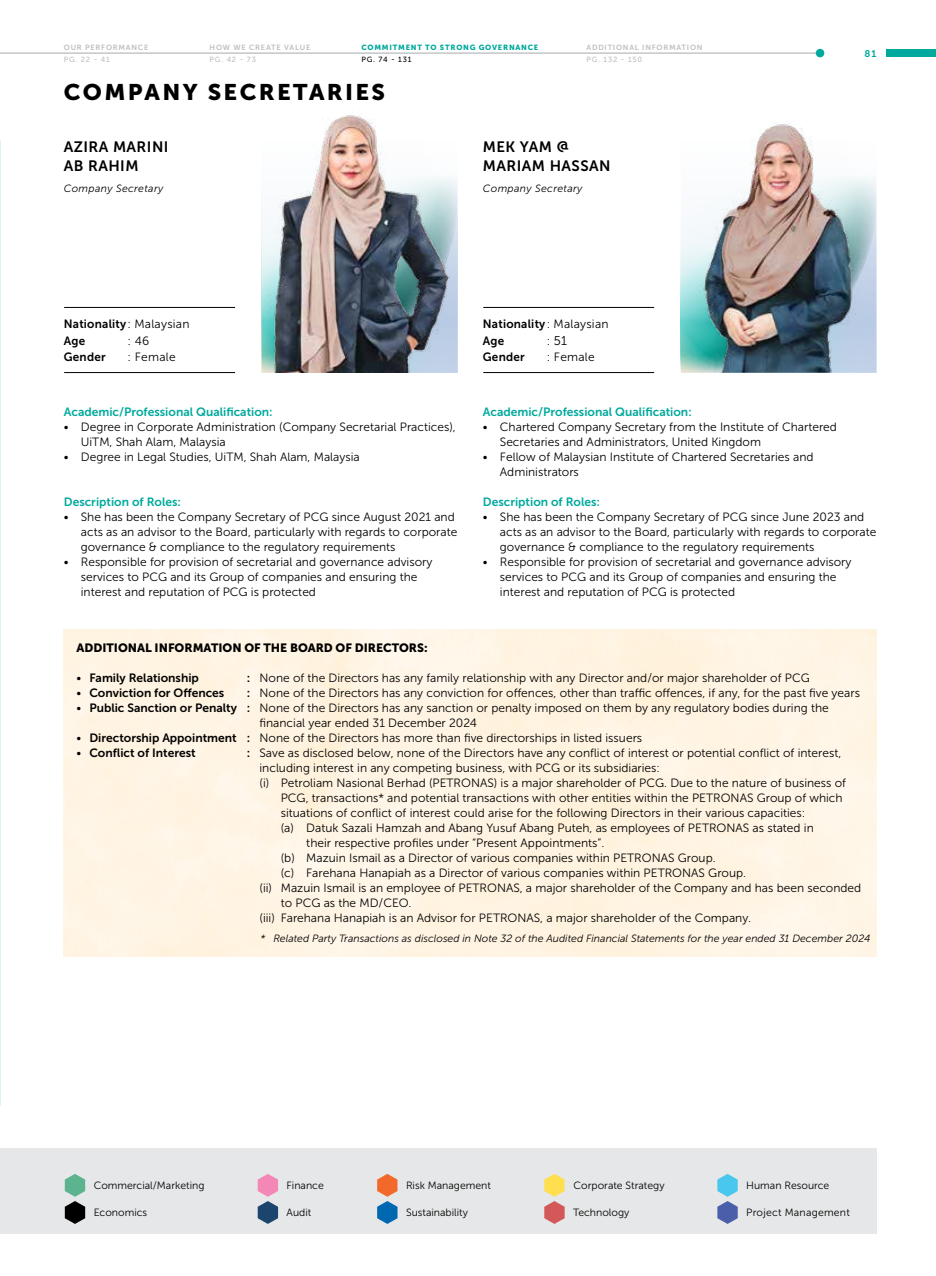
<style>
.page{position:relative;width:936px;height:1276px;background:#fff}
.page>*{position:absolute;margin:0;border:0;box-sizing:border-box;transform-origin:0 0}
.t1{font:22.5px "Museo Sans 900";letter-spacing:.1em;color:#000;scale:1.04 1}
.t2{font:15px/19.5px "Museo Sans 700";letter-spacing:.03em;color:#000}
.t3{font:12.75px "Museo Sans 300";color:#000}
.t4{font:12px/15px "Museo Sans 300";color:#000}
.t5{font:12px "Museo Sans 700";color:#00a99d}
.t6{font:12px "Museo Sans 700";color:#000}
.t7{font:12px/16.5px "Museo Sans 700";letter-spacing:.02em;color:#000}
.t8{font:12px "Museo Sans 900";color:#000}
.t9{font:10.5px "Museo Sans 300";color:#000}
.t10{font:italic 10.5px "Museo Sans 300";color:#000}
.t11{font:italic 10.5px "Museo Sans 300";letter-spacing:.03em;color:#000}
.t12{font:10.5px "Museo Sans 300";letter-spacing:.02em;color:#000}
.t13{font:9.75px "Museo Sans 700";color:#00a99d}
.t14{font:7.5px "Museo Sans 700";letter-spacing:.1em;color:#bcbec0}
.t15{font:7.5px "Museo Sans 900";letter-spacing:.1em;color:#00a99d}
.t16{font:7.5px "Museo Sans 500";letter-spacing:.1em;color:#bcbec0}
.t17{font:7.5px "Museo Sans 500";letter-spacing:.1em;color:#000}
.s1{font-family:"Museo Sans 300"}
.s2{font-size:12px}
.s3{font-family:"Museo Sans 700"}
</style>
<div class="page">
<div style="left:886px;top:49px;width:49px;height:8px;background:#00a99d"></div>
<hr style="left:0;top:53px;width:820px;height:1px;background:#a7a9ac">
<div style="left:815px;top:49px;width:9px;height:8px;background:#00a99d;border-radius:50%"></div>
<hr style="left:64px;top:307px;width:171px;height:1px;background:#000">
<hr style="left:483px;top:307px;width:171px;height:1px;background:#000">
<hr style="left:64px;top:372px;width:171px;height:1px;background:#000">
<hr style="left:483px;top:372px;width:171px;height:1px;background:#000">
<img style="left:261px;top:115px;width:196px;height:258px">
<img style="left:680px;top:123px;width:196px;height:250px">
<div style="left:0;top:1148px;width:876px;height:85px;background:#e6e7e8"></div>
<svg style="left:65px;top:1174px;width:20px;height:50px"></svg>
<svg style="left:258px;top:1174px;width:20px;height:50px"></svg>
<svg style="left:377px;top:1174px;width:20px;height:50px"></svg>
<svg style="left:544px;top:1174px;width:20px;height:50px"></svg>
<svg style="left:717px;top:1174px;width:20px;height:50px"></svg>
<p class="t14" style="left:64px;top:43px;width:86px">OUR PERFORMANCE</p>
<p class="t16" style="left:64px;top:55px;width:48px">PG. 22 - 41</p>
<p class="t14" style="left:209px;top:43px;width:102px">HOW WE CREATE VALUE</p>
<p class="t16" style="left:209px;top:55px;width:48px">PG. 42 - 73</p>
<p class="t15" style="left:361px;top:43px;width:178px">COMMITMENT TO STRONG GOVERNANCE</p>
<p class="t17" style="left:361px;top:55px;width:51px">PG. 74 - 131</p>
<p class="t14" style="left:586px;top:43px;width:117px">ADDITIONAL INFORMATION</p>
<p class="t16" style="left:586px;top:55px;width:57px">PG. 132 - 150</p>
<h1 class="t1" style="left:64px;top:79px;width:310px">COMPANY SECRETARIES</h1>
<p class="t2" style="left:64px;top:137px;width:106px">AZIRA MARINI<br>AB RAHIM</p>
<p class="t2" style="left:483px;top:137px;width:129px">MEK YAM @<br>MARIAM HASSAN</p>
<p class="t11" style="left:64px;top:182px;width:101px">Company Secretary</p>
<p class="t11" style="left:483px;top:182px;width:101px">Company Secretary</p>
<p class="t7" style="left:64px;top:315px;width:127px">Nationality<span class="s1">: Malaysian<br></span>Age</p>
<p class="t4" style="left:128px;top:333px;width:23px">: 46</p>
<p class="t7" style="left:483px;top:315px;width:127px">Nationality<span class="s1">: Malaysian<br></span>Age</p>
<p class="t3" style="left:546px;top:333px;width:22px"><span class="s2">:</span> 51</p>
<p class="t6" style="left:64px;top:350px;width:43px">Gender</p>
<p class="t4" style="left:128px;top:349px;width:50px">: Female</p>
<p class="t6" style="left:483px;top:350px;width:43px">Gender</p>
<p class="t4" style="left:546px;top:349px;width:50px">: Female</p>
<p class="t13" style="left:864px;top:48px;width:13px">81</p>
<p class="t5" style="left:64px;top:405px;width:210px">Academic/Professional Qualification:</p>
<p class="t4" style="left:81px;top:419px;width:376px;text-indent:-17px">• Degree in Corporate Administration (Company Secretarial Practices),<br>UiTM, Shah Alam, Malaysia</p>
<p class="t4" style="left:64px;top:449px;width:297px">• Degree in Legal Studies, UiTM, Shah Alam, Malaysia</p>
<p class="t5" style="left:64px;top:495px;width:119px">Description of Roles:</p>
<p class="t4" style="left:81px;top:509px;width:378px;text-indent:-17px">• She has been the Company Secretary of PCG since August 2021 and acts as an advisor to the Board, particularly with regards to corporate governance &amp; compliance to the regulatory requirements</p>
<p class="t4" style="left:81px;top:554px;width:353px;text-indent:-17px">• Responsible for provision of secretarial and governance advisory services to PCG and its Group of companies and ensuring the interest and reputation of PCG is protected</p>
<p class="t5" style="left:483px;top:405px;width:210px">Academic/Professional Qualification:</p>
<p class="t4" style="left:500px;top:419px;width:338px;text-indent:-17px">• Chartered Company Secretary from the Institute of Chartered<br>Secretaries and Administrators, United Kingdom</p>
<p class="t4" style="left:500px;top:449px;width:315px;text-indent:-17px">• Fellow of Malaysian Institute of Chartered Secretaries and<br>Administrators</p>
<p class="t5" style="left:483px;top:495px;width:119px">Description of Roles:</p>
<p class="t4" style="left:500px;top:509px;width:378px;text-indent:-17px">• She has been the Company Secretary of PCG since June 2023 and acts as an advisor to the Board, particularly with regards to corporate governance &amp; compliance to the regulatory requirements</p>
<p class="t4" style="left:500px;top:554px;width:353px;text-indent:-17px">• Responsible for provision of secretarial and governance advisory services to PCG and its Group of companies and ensuring the interest and reputation of PCG is protected</p>
<p class="t8" style="left:77px;top:640px;width:352px">ADDITIONAL INFORMATION OF THE BOARD OF DIRECTORS:</p>
<p class="t6" style="left:77px;top:671px;width:124px"><span class="s1">•</span> Family Relationship</p>
<p class="t4" style="left:247px;top:670px;width:564px"><span class="s3">:</span> None of the Directors has any family relationship with any Director and/or major shareholder of PCG</p>
<p class="t6" style="left:77px;top:686px;width:149px"><span class="s1">•</span> Conviction for Offences</p>
<p class="t4" style="left:247px;top:685px;width:614px"><span class="s3">:</span> None of the Directors has any conviction for offences, other than traffic offences, if any, for the past five years</p>
<p class="t4" style="left:259px;top:700px;width:570px;text-indent:-183px">• <span class="s3">Public Sanction or Penalty :</span> None of the Directors has any sanction or penalty imposed on them by any regulatory bodies during the financial year ended 31 December 2024</p>
<p class="t4" style="left:77px;top:730px;width:567px">• <span class="s3">Directorship Appointment :</span> None of the Directors has more than five directorships in listed issuers</p>
<p class="t6" style="left:77px;top:746px;width:121px"><span class="s1">•</span> Conflict of Interest</p>
<p class="t4" style="left:247px;top:745px;width:596px"><span class="s3">:</span> Save as disclosed below, none of the Directors have any conflict of interest or potential conflict of interest,</p>
<p class="t4" style="left:259px;top:760px;width:402px">including interest in any competing business, with PCG or its subsidiaries:</p>
<p class="t4" style="left:259px;top:775px;width:588px">(i) Petroliam Nasional Berhad (PETRONAS) is a major shareholder of PCG. Due to the nature of business of</p>
<p class="t4" style="left:281px;top:790px;width:563px">PCG, transactions* and potential transactions with other entities within the PETRONAS Group of which</p>
<p class="t4" style="left:281px;top:805px;width:526px">situations of conflict of interest could arise for the following Directors in their various capacities:</p>
<p class="t4" style="left:281px;top:820px;width:534px">(a) Datuk Sazali Hamzah and Abang Yusuf Abang Puteh, as employees of PETRONAS as stated in</p>
<p class="t4" style="left:306px;top:835px;width:299px">their respective profiles under “Present Appointments”.</p>
<p class="t4" style="left:281px;top:850px;width:436px">(b) Mazuin Ismail as a Director of various companies within PETRONAS Group.</p>
<p class="t4" style="left:281px;top:865px;width:467px">(c) Farehana Hanapiah as a Director of various companies within PETRONAS Group.</p>
<p class="t4" style="left:259px;top:880px;width:603px">(ii) Mazuin Ismail is an employee of PETRONAS, a major shareholder of the Company and has been seconded</p>
<p class="t4" style="left:281px;top:895px;width:132px">to PCG as the MD/CEO.</p>
<p class="t4" style="left:259px;top:910px;width:493px">(iii) Farehana Hanapiah is an Advisor for PETRONAS, a major shareholder of the Company.</p>
<p class="t10" style="left:260px;top:933px;width:611px">* Related Party Transactions as disclosed in Note 32 of the Audited Financial Statements for the year ended 31 December 2024</p>
<p class="t9" style="left:94px;top:1180px;width:112px">Commercial/Marketing</p>
<p class="t9" style="left:286px;top:1180px;width:39px">Finance</p>
<p class="t9" style="left:406px;top:1180px;width:86px">Risk Management</p>
<p class="t9" style="left:573px;top:1180px;width:92px">Corporate Strategy</p>
<p class="t9" style="left:746px;top:1180px;width:85px">Human Resource</p>
<p class="t9" style="left:94px;top:1207px;width:55px">Economics</p>
<p class="t9" style="left:286px;top:1207px;width:26px">Audit</p>
<p class="t9" style="left:406px;top:1207px;width:63px">Sustainability</p>
<p class="t9" style="left:573px;top:1207px;width:58px">Technology</p>
<p class="t12" style="left:746px;top:1207px;width:105px">Project Management</p>
</div>
